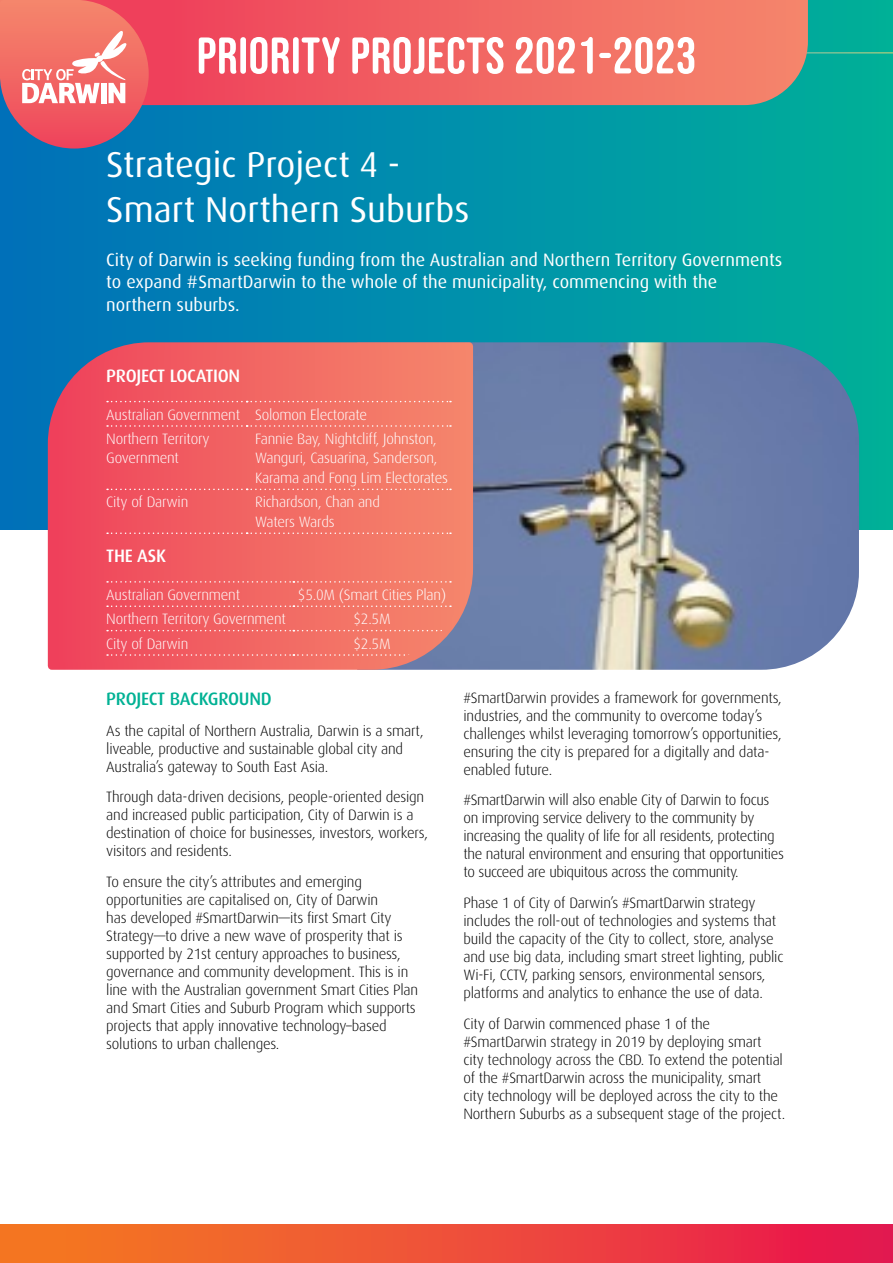
<style>
.page{position:relative;width:893px;height:1263px;background:#fff}
.page>*{position:absolute;margin:0;border:0;box-sizing:border-box;transform-origin:0 0}
.t1{font:51.45px "Bebas Neue Rounded";letter-spacing:.01em;color:#fff}
.t2{font:36px/45px "Dax Pro";color:#fff}
.t3{font:18px/22.5px "Dax Pro";color:#fff}
.t4{font:500 18px "Dax";letter-spacing:-.015em;color:#fff}
.t5{font:500 18px "Dax";letter-spacing:-.015em;color:#00b194}
.t6{font:300 15px/18px "Dax";letter-spacing:-.015em;color:#000}
.t7{font:300 15px/19.5px "Dax";letter-spacing:-.015em;color:#fff}
</style>
<div class="page">
<div style="left:0;top:0;width:893px;height:530px;background:linear-gradient(to right,#006fbb,#00b09a)"></div>
<hr style="left:84px;top:52px;width:809px;height:2px;background:#fff">
<div style="left:0;top:1225px;width:893px;height:38px;background:linear-gradient(to right,#f58020,#e71850)"></div>
<img style="left:477px;top:342px;width:382px;height:328px">
<svg style="left:44px;top:339px;width:433px;height:331px;background:#e76869"></svg>
<svg style="left:152px;top:0;width:656px;height:105px;background:#ee6563"></svg>
<svg style="left:0;top:0;width:152px;height:152px;background:#d4767d"></svg>
<h1 class="t1" style="left:197px;top:27px;width:501px">PRIORITY PROJECTS 2021-2023</h1>
<h2 class="t2" style="left:106px;top:142px;width:365px">Strategic Project 4 -<br>Smart Northern Suburbs</h2>
<p class="t3" style="left:106px;top:248px;width:678px">City of Darwin is seeking funding from the Australian and Northern Territory Governments to expand #SmartDarwin to the whole of the municipality, commencing with the northern suburbs.</p>
<p class="t4" style="left:106px;top:366px;width:135px">PROJECT LOCATION</p>
<p class="t7" style="left:106px;top:402px;width:262px;line-height:24.3px">Australian Government Solomon Electorate<br>Northern Territory</p>
<p class="t7" style="left:106px;top:449px;width:74px">Government</p>
<p class="t7" style="left:255px;top:429px;width:194px">Fannie Bay, Nightcliff, Johnston,<br>Wanguri, Casuarina, Sanderson,<br>Karama and Fong Lim Electorates</p>
<p class="t7" style="left:106px;top:493px;width:84px">City of Darwin</p>
<p class="t7" style="left:255px;top:493px;width:126px">Richardson, Chan and<br>Waters Wards</p>
<p class="t4" style="left:106px;top:546px;width:61px">THE ASK</p>
<p class="t7" style="left:106px;top:585px;width:135px">Australian Government</p>
<p class="t7" style="left:298px;top:585px;width:150px">$5.0M (Smart Cities Plan)</p>
<p class="t7" style="left:106px;top:609px;width:181px">Northern Territory Government</p>
<p class="t7" style="left:353px;top:609px;width:39px">$2.5M</p>
<p class="t7" style="left:106px;top:634px;width:84px">City of Darwin</p>
<p class="t7" style="left:353px;top:634px;width:39px">$2.5M</p>
<p class="t5" style="left:106px;top:689px;width:167px">PROJECT BACKGROUND</p>
<p class="t6" style="left:106px;top:722px;width:319px">As the capital of Northern Australia, Darwin is a smart, liveable, productive and sustainable global city and<br>Australia’s gateway to South East Asia.</p>
<p class="t6" style="left:106px;top:788px;width:323px">Through data-driven decisions, people-oriented design and increased public participation, City of Darwin is a destination of choice for businesses, investors, workers, visitors and residents.</p>
<p class="t6" style="left:106px;top:873px;width:313px">To ensure the city’s attributes and emerging opportunities are capitalised on, City of Darwin<br>has developed #SmartDarwin—its first Smart City Strategy—to drive a new wave of prosperity that is supported by 21st century approaches to business, governance and community development. This is in line with the Australian government Smart Cities Plan and Smart Cities and Suburb Program which supports projects that apply innovative technology–based solutions to urban challenges.</p>
<p class="t6" style="left:463px;top:689px;width:320px">#SmartDarwin provides a framework for governments, industries, and the community to overcome today’s challenges whilst leveraging tomorrow’s opportunities, ensuring the city is prepared for a digitally and data&shy;enabled future.</p>
<p class="t6" style="left:463px;top:791px;width:322px">#SmartDarwin will also enable City of Darwin to focus on improving service delivery to the community by increasing the quality of life for all residents, protecting the natural environment and ensuring that opportunities to succeed are ubiquitous across the community.</p>
<p class="t6" style="left:463px;top:894px;width:321px">Phase 1 of City of Darwin’s #SmartDarwin strategy includes the roll-out of technologies and systems that build the capacity of the City to collect, store, analyse and use big data, including smart street lighting, public Wi-Fi, CCTV, parking sensors, environmental sensors, platforms and analytics to enhance the use of data.</p>
<p class="t6" style="left:463px;top:1015px;width:323px">City of Darwin commenced phase 1 of the #SmartDarwin strategy in 2019 by deploying smart city technology across the CBD. To extend the potential of the #SmartDarwin across the municipality, smart city technology will be deployed across the city to the Northern Suburbs as a subsequent stage of the project.</p>
</div>
